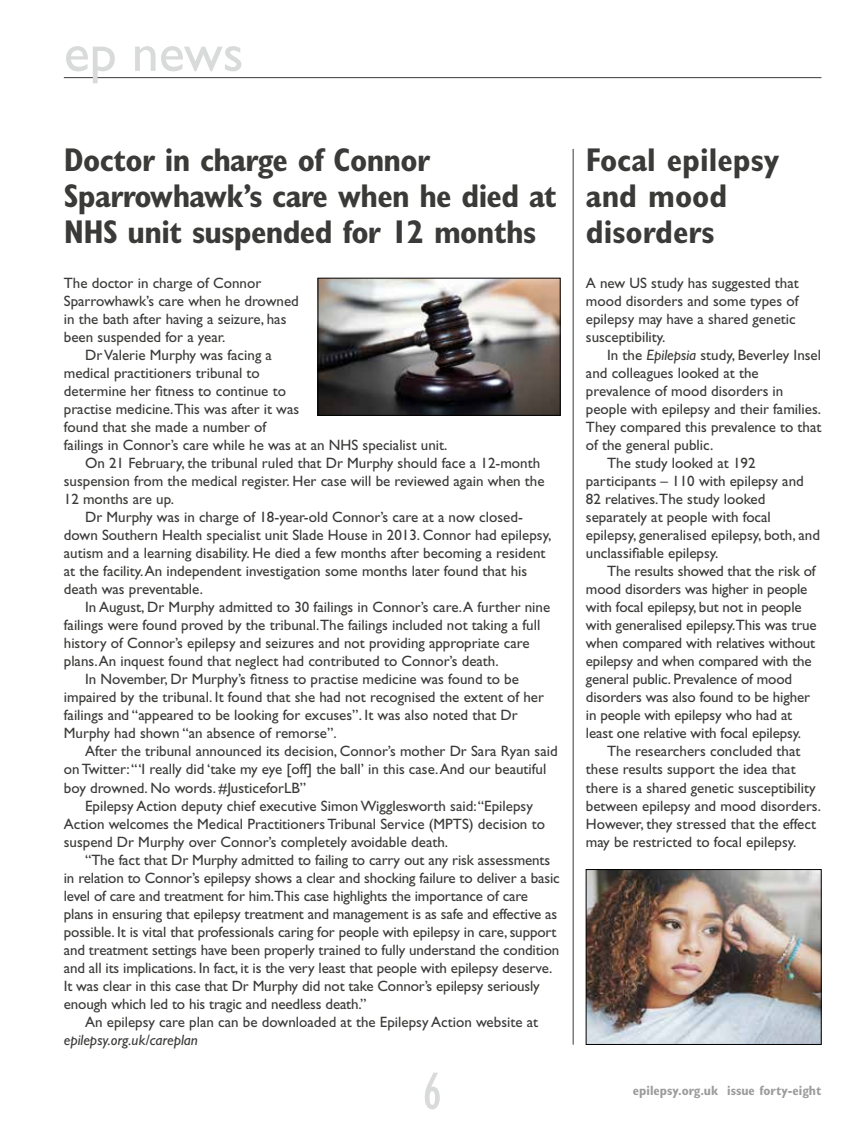
<style>
.page{position:relative;width:864px;height:1136px;background:#fff}
.page>*{position:absolute;margin:0;border:0;box-sizing:border-box;transform-origin:0 0}
.t1{font:54px "Gill Sans Std";color:#d9dada}
.t2{font:condensed 54px "Gill Sans Std";color:#d9dada}
.t3{font:700 condensed 33px/36px "Gill Sans Std";letter-spacing:-.02em;color:#3a3a39}
.t4{font:700 condensed 33px/36px "Gill Sans Std";color:#3a3a39}
.t5{font:15px/18px "Gill Sans Std";color:#3a3a39}
.t6{font:italic 15px "Gill Sans Std";color:#3a3a39}
.t7{font:700 condensed 13.5px "Gill Sans Std";color:#9c9c9d}
.s1{font-style:italic}
</style>
<div class="page">
<hr style="left:64px;top:77px;width:757px;height:1px;background:#3a3a39">
<hr style="left:572px;top:149px;width:1px;height:895px;background:#3a3a39">
<img style="left:319px;top:280px;width:239px;height:133px">
<div style="left:317px;top:278px;width:243px;height:137px;border:1px solid #000"></div>
<img style="left:587px;top:871px;width:232px;height:171px">
<div style="left:585px;top:869px;width:236px;height:175px;border:1px solid #000"></div>
<h1 class="t1" style="left:64px;top:22px;width:181px">ep news</h1>
<h2 class="t3" style="left:64px;top:142px;width:494px">Doctor in charge of Connor<br>Sparrowhawk’s care when he died at<br>NHS unit suspended for 12 months</h2>
<p class="t5" style="left:64px;top:274px;width:199px">The doctor in charge of Connor</p>
<p class="t5" style="left:64px;top:292px;width:236px">Sparrowhawk’s care when he drowned</p>
<p class="t5" style="left:64px;top:310px;width:224px">in the bath after having a seizure, has</p>
<p class="t5" style="left:64px;top:328px;width:163px">been suspended for a year.</p>
<p class="t5" style="left:85px;top:346px;width:188px">Dr Valerie Murphy was facing a</p>
<p class="t5" style="left:64px;top:364px;width:197px">medical practitioners tribunal to</p>
<p class="t5" style="left:64px;top:382px;width:223px">determine her fitness to continue to</p>
<p class="t5" style="left:64px;top:400px;width:237px">practise medicine.This was after it was</p>
<p class="t5" style="left:64px;top:418px;width:204px">found that she made a number of</p>
<p class="t5" style="left:64px;top:436px;width:385px">failings in Connor’s care while he was at an NHS specialist unit.</p>
<p class="t5" style="left:85px;top:454px;width:456px">On 21 February, the tribunal ruled that Dr Murphy should face a 12-month</p>
<p class="t5" style="left:64px;top:472px;width:482px">suspension from the medical register. Her case will be reviewed again when the</p>
<p class="t5" style="left:64px;top:490px;width:112px">12 months are up.</p>
<p class="t5" style="left:85px;top:508px;width:439px">Dr Murphy was in charge of 18-year-old Connor’s care at a now closed-</p>
<p class="t5" style="left:64px;top:526px;width:489px">down Southern Health specialist unit Slade House in 2013. Connor had epilepsy,</p>
<p class="t5" style="left:64px;top:544px;width:483px">autism and a learning disability. He died a few months after becoming a resident</p>
<p class="t5" style="left:64px;top:562px;width:464px">at the facility. An independent investigation some months later found that his</p>
<p class="t5" style="left:64px;top:580px;width:141px">death was preventable.</p>
<p class="t5" style="left:85px;top:598px;width:466px">In August, Dr Murphy admitted to 30 failings in Connor’s care. A further nine</p>
<p class="t5" style="left:64px;top:616px;width:477px">failings were found proved by the tribunal.The failings included not taking a full</p>
<p class="t5" style="left:64px;top:634px;width:467px">history of Connor’s epilepsy and seizures and not providing appropriate care</p>
<p class="t5" style="left:64px;top:652px;width:436px">plans. An inquest found that neglect had contributed to Connor’s death.</p>
<p class="t5" style="left:85px;top:670px;width:435px">In November, Dr Murphy’s fitness to practise medicine was found to be</p>
<p class="t5" style="left:64px;top:688px;width:481px">impaired by the tribunal. It found that she had not recognised the extent of her</p>
<p class="t5" style="left:64px;top:706px;width:455px">failings and “appeared to be looking for excuses”. It was also noted that Dr</p>
<p class="t5" style="left:64px;top:724px;width:274px">Murphy had shown “an absence of remorse”.</p>
<p class="t5" style="left:85px;top:742px;width:474px">After the tribunal announced its decision, Connor’s mother Dr Sara Ryan said</p>
<p class="t5" style="left:64px;top:760px;width:484px">on Twitter: “‘I really did ‘take my eye [off] the ball’ in this case. And our beautiful</p>
<p class="t5" style="left:64px;top:778px;width:244px">boy drowned. No words. #JusticeforLB”</p>
<p class="t5" style="left:85px;top:796px;width:449px">Epilepsy Action deputy chief executive Simon Wigglesworth said: “Epilepsy</p>
<p class="t5" style="left:64px;top:814px;width:482px">Action welcomes the Medical Practitioners Tribunal Service (MPTS) decision to</p>
<p class="t5" style="left:64px;top:832px;width:385px">suspend Dr Murphy over Connor’s completely avoidable death.</p>
<p class="t5" style="left:85px;top:850px;width:466px">“The fact that Dr Murphy admitted to failing to carry out any risk assessments</p>
<p class="t5" style="left:64px;top:868px;width:497px">in relation to Connor’s epilepsy shows a clear and shocking failure to deliver a basic</p>
<p class="t5" style="left:64px;top:886px;width:465px">level of care and treatment for him.This case highlights the importance of care</p>
<p class="t5" style="left:64px;top:904px;width:494px">plans in ensuring that epilepsy treatment and management is as safe and effective as</p>
<p class="t5" style="left:64px;top:922px;width:494px">possible. It is vital that professionals caring for people with epilepsy in care, support</p>
<p class="t5" style="left:64px;top:940px;width:496px">and treatment settings have been properly trained to fully understand the condition</p>
<p class="t5" style="left:64px;top:958px;width:490px">and all its implications. In fact, it is the very least that people with epilepsy deserve.</p>
<p class="t5" style="left:64px;top:976px;width:477px">It was clear in this case that Dr Murphy did not take Connor’s epilepsy seriously</p>
<p class="t5" style="left:64px;top:994px;width:304px">enough which led to his tragic and needless death.”</p>
<p class="t5" style="left:85px;top:1012px;width:454px">An epilepsy care plan can be downloaded at the Epilepsy Action website at</p>
<p class="t6" style="left:64px;top:1030px;width:136px">epilepsy.org.uk/careplan</p>
<h1 class="t2" style="left:422px;top:1061px;width:21px">6</h1>
<h2 class="t4" style="left:585px;top:142px;width:195px">Focal epilepsy and mood disorders</h2>
<p class="t5" style="left:585px;top:274px;width:214px">A new US study has suggested that mood disorders and some types of epilepsy may have a shared genetic susceptibility.</p>
<p class="t5" style="left:607px;top:346px;width:215px">In the <span class="s1">Epilepsia</span> study, Beverley Insel</p>
<p class="t5" style="left:585px;top:364px;width:174px">and colleagues looked at the</p>
<p class="t5" style="left:585px;top:382px;width:199px">prevalence of mood disorders in</p>
<p class="t5" style="left:585px;top:400px;width:236px">people with epilepsy and their families.</p>
<p class="t5" style="left:585px;top:418px;width:237px">They compared this prevalence to that</p>
<p class="t5" style="left:585px;top:436px;width:129px">of the general public.</p>
<p class="t5" style="left:607px;top:454px;width:150px">The study looked at 192</p>
<p class="t5" style="left:585px;top:472px;width:219px">participants – 110 with epilepsy and</p>
<p class="t5" style="left:585px;top:490px;width:181px">82 relatives.The study looked</p>
<p class="t5" style="left:585px;top:508px;width:186px">separately at people with focal</p>
<p class="t5" style="left:585px;top:526px;width:235px">epilepsy, generalised epilepsy, both, and</p>
<p class="t5" style="left:585px;top:544px;width:134px">unclassifiable epilepsy.</p>
<p class="t5" style="left:607px;top:562px;width:210px">The results showed that the risk of</p>
<p class="t5" style="left:585px;top:580px;width:223px">mood disorders was higher in people</p>
<p class="t5" style="left:585px;top:598px;width:217px">with focal epilepsy, but not in people</p>
<p class="t5" style="left:585px;top:616px;width:232px">with generalised epilepsy.This was true</p>
<p class="t5" style="left:585px;top:634px;width:231px">when compared with relatives without</p>
<p class="t5" style="left:585px;top:652px;width:227px">epilepsy and when compared with the</p>
<p class="t5" style="left:585px;top:670px;width:208px">general public. Prevalence of mood</p>
<p class="t5" style="left:585px;top:688px;width:225px">disorders was also found to be higher</p>
<p class="t5" style="left:585px;top:706px;width:208px">in people with epilepsy who had at</p>
<p class="t5" style="left:585px;top:724px;width:217px">least one relative with focal epilepsy.</p>
<p class="t5" style="left:607px;top:742px;width:195px">The researchers concluded that</p>
<p class="t5" style="left:585px;top:760px;width:211px">these results support the idea that</p>
<p class="t5" style="left:585px;top:778px;width:231px">there is a shared genetic susceptibility</p>
<p class="t5" style="left:585px;top:796px;width:236px">between epilepsy and mood disorders.</p>
<p class="t5" style="left:585px;top:814px;width:231px">However, they stressed that the effect</p>
<p class="t5" style="left:585px;top:832px;width:212px">may be restricted to focal epilepsy.</p>
<p class="t7" style="left:632px;top:1082px;width:190px">epilepsy.org.uk issue forty-eight</p>
</div>
